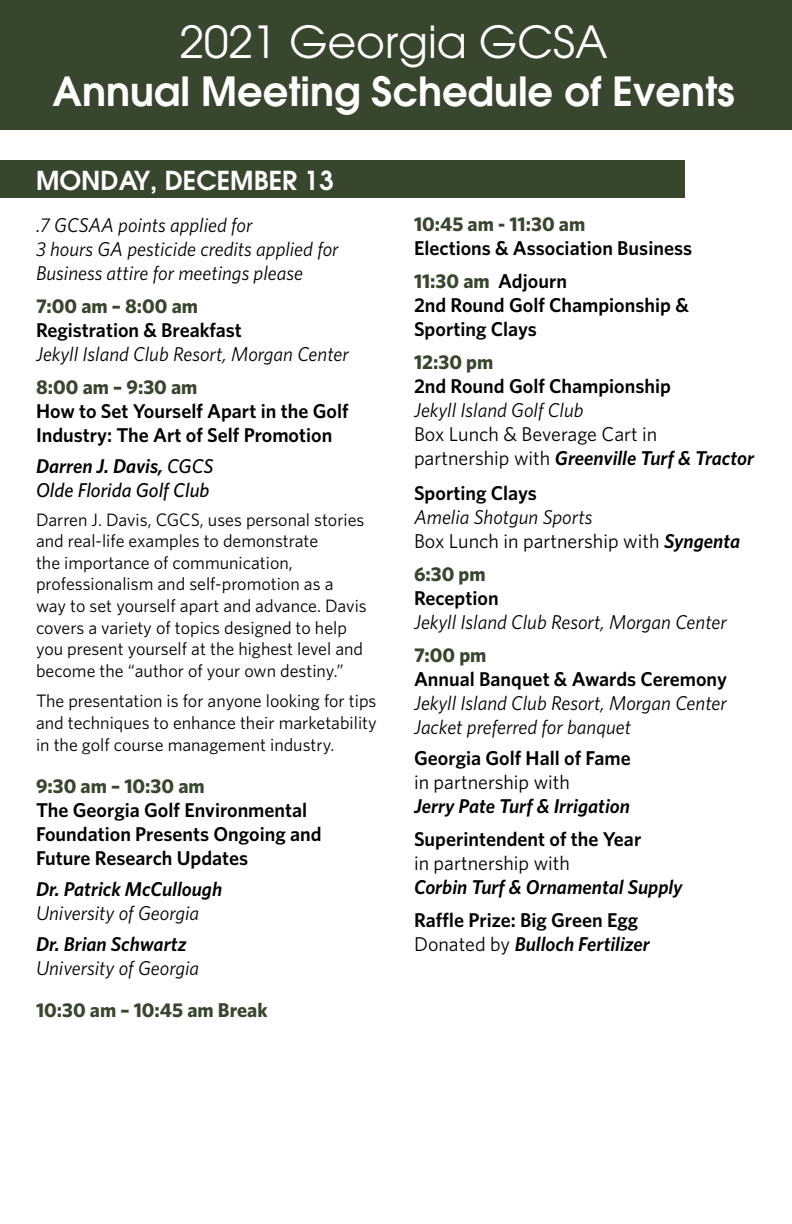
<style>
.page{position:relative;width:792px;height:1224px;background:#fff}
.page>*{position:absolute;margin:0;border:0;box-sizing:border-box;transform-origin:0 0}
.t1{font:44px "Avant Garde";color:#fff}
.t2{font:600 40px "Avant Garde";color:#fff}
.t3{font:600 26px "Avant Garde";color:#fff}
.t4{font:600 20px/24px "Whitney";color:#000}
.t5{font:italic 20px/24px "Whitney";color:#000}
.t6{font:20px/24px "Whitney";color:#000}
.t7{font:700 20px "Whitney";color:#38462e}
.t8{font:italic 600 20px "Whitney";color:#000}
.t9{font:italic 500 20px/24px "Whitney";color:#000}
.t10{font:18px/21.6px "Whitney";color:#000}
.s1{font-weight:600}
.s2{font-weight:700;color:#38462e}
.s3{font-weight:600;font-style:italic}
.s4{font-style:italic}
.s5{font-weight:400}
</style>
<div class="page">
<div style="left:0;top:0;width:792px;height:130px;background:#38462e"></div>
<div style="left:0;top:161px;width:685px;height:37px;background:#38462e"></div>
<h1 class="t1" style="left:180px;top:16px;width:430px">2021 Georgia GCSA</h1>
<h2 class="t2" style="left:52px;top:65px;width:684px">Annual Meeting Schedule of Events</h2>
<h3 class="t3" style="left:36px;top:163px;width:299px">MONDAY, DECEMBER 13</h3>
<p class="t5" style="left:36px;top:212px;width:304px">.7 GCSAA points applied for<br>3 hours GA pesticide credits applied for<br>Business attire for meetings please</p>
<p class="t7" style="left:36px;top:292px;width:164px">7:00 am – 8:00 am</p>
<p class="t4" style="left:36px;top:317px;width:207px">Registration &amp; Breakfast</p>
<p class="t5" style="left:36px;top:341px;width:314px">Jekyll Island Club Resort, Morgan Center</p>
<p class="t7" style="left:36px;top:373px;width:163px">8:00 am – 9:30 am</p>
<p class="t4" style="left:36px;top:398px;width:314px">How to Set Yourself Apart in the Golf<br>Industry: The Art of Self Promotion</p>
<p class="t9" style="left:36px;top:454px;width:179px"><span class="s1">Darren J. Davis,</span> CGCS<br>Olde Florida Golf Club</p>
<p class="t10" style="left:36px;top:508px;width:332px">Darren J. Davis, CGCS, uses personal stories and real-life examples to demonstrate<br>the importance of communication, professionalism and self-promotion as a way to set yourself apart and advance. Davis covers a variety of topics designed to help you present yourself at the highest level and become the “author of your own destiny.”</p>
<p class="t10" style="left:36px;top:690px;width:342px;text-align:justify">The presentation is for anyone looking for tips and techniques to enhance their marketability in the golf course management industry.</p>
<p class="t7" style="left:36px;top:772px;width:170px">9:30 am – 10:30 am</p>
<p class="t4" style="left:36px;top:797px;width:287px">The Georgia Golf Environmental<br>Foundation Presents Ongoing and<br>Future Research Updates</p>
<p class="t8" style="left:36px;top:876px;width:188px">Dr. Patrick McCullough</p>
<p class="t5" style="left:36px;top:900px;width:165px">University of Georgia</p>
<p class="t8" style="left:36px;top:931px;width:152px">Dr. Brian Schwartz</p>
<p class="t5" style="left:36px;top:956px;width:165px">University of Georgia</p>
<p class="t7" style="left:36px;top:997px;width:233px">10:30 am – 10:45 am Break</p>
<p class="t7" style="left:414px;top:210px;width:173px">10:45 am - 11:30 am</p>
<p class="t4" style="left:414px;top:231px;width:280px;line-height:33px">Elections &amp; Association Business<br><span class="s2">11:30 am</span> Adjourn</p>
<p class="t4" style="left:414px;top:292px;width:276px">2nd Round Golf Championship &amp;<br>Sporting Clays</p>
<p class="t7" style="left:414px;top:348px;width:81px">12:30 pm</p>
<p class="t4" style="left:414px;top:373px;width:259px">2nd Round Golf Championship</p>
<p class="t5" style="left:414px;top:397px;width:171px">Jekyll Island Golf Club</p>
<p class="t6" style="left:414px;top:421px;width:342px">Box Lunch &amp; Beverage Cart in partnership with <span class="s3">Greenville Turf &amp; Tractor</span></p>
<p class="t4" style="left:414px;top:481px;width:124px">Sporting Clays</p>
<p class="t6" style="left:414px;top:505px;width:328px"><span class="s4">Amelia Shotgun Sports<br></span>Box Lunch in partnership with <span class="s3">Syngenta</span></p>
<p class="t7" style="left:414px;top:561px;width:73px">6:30 pm</p>
<p class="t4" style="left:414px;top:586px;width:86px">Reception</p>
<p class="t5" style="left:414px;top:610px;width:314px">Jekyll Island Club Resort, Morgan Center</p>
<p class="t7" style="left:414px;top:642px;width:74px">7:00 pm</p>
<p class="t4" style="left:414px;top:667px;width:315px">Annual Banquet &amp; Awards Ceremony</p>
<p class="t5" style="left:414px;top:691px;width:314px">Jekyll Island Club Resort, Morgan Center<br>Jacket preferred for banquet</p>
<p class="t4" style="left:414px;top:746px;width:218px">Georgia Golf Hall of Fame</p>
<p class="t6" style="left:414px;top:770px;width:158px">in partnership with</p>
<p class="t8" style="left:414px;top:793px;width:217px">Jerry Pate Turf &amp; Irrigation</p>
<p class="t4" style="left:414px;top:827px;width:229px">Superintendent of the Year</p>
<p class="t6" style="left:414px;top:851px;width:158px">in partnership with</p>
<p class="t8" style="left:414px;top:874px;width:270px">Corbin Turf &amp; Ornamental Supply</p>
<p class="t4" style="left:414px;top:908px;width:237px">Raffle Prize: Big Green Egg<br><span class="s5">Donated by</span> <span class="s4">Bulloch Fertilizer</span></p>
</div>
